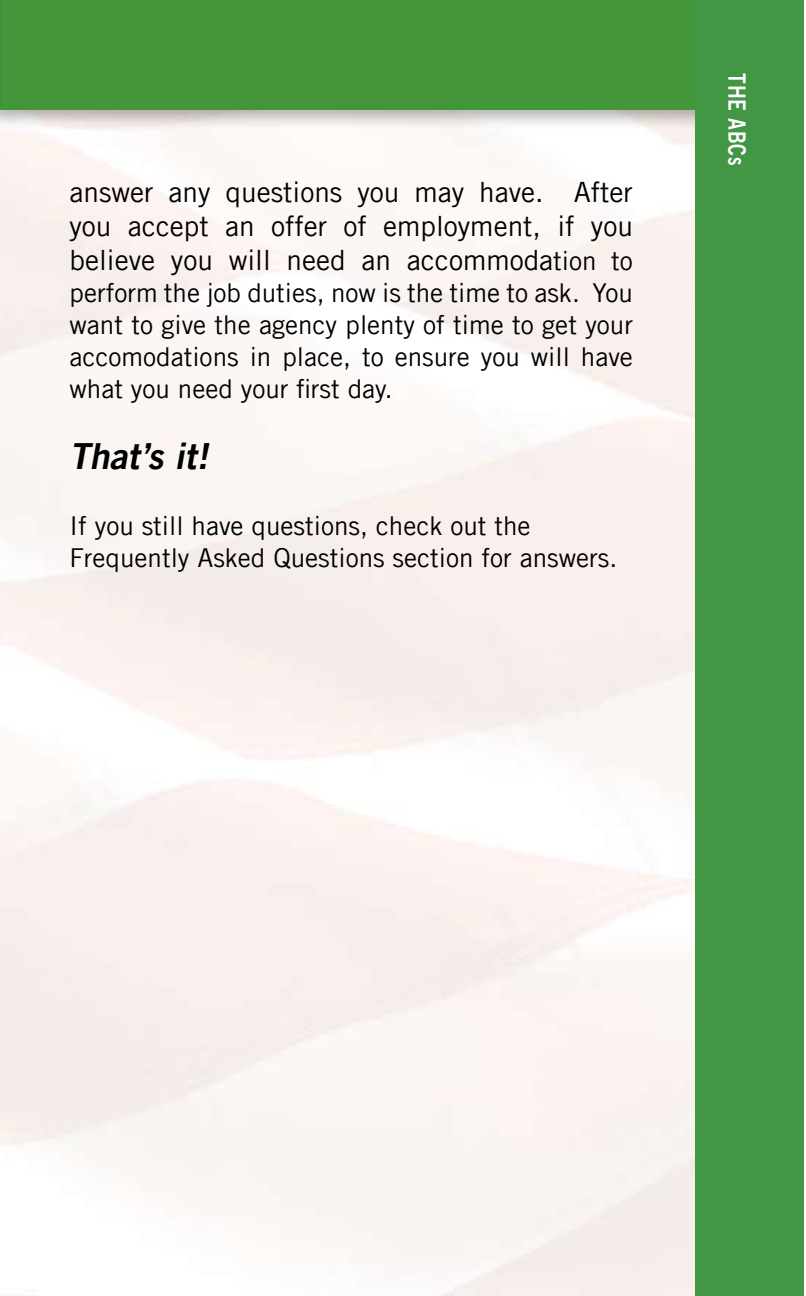
<style>
.page{position:relative;width:806px;height:1296px;background:#fff}
.page>*{position:absolute;margin:0;border:0;box-sizing:border-box;transform-origin:0 0}
.t1{font:italic 36px "Trade Gothic LT Bold Two";color:#000}
.t2{font:28px/34px "Trade Gothic LT";color:#000;text-align:justify}
.t3{font:26px/32px "Trade Gothic LT";color:#000;text-align:justify}
.t4{font:24px "Trade Gothic LT Bold Two";letter-spacing:.04em;color:#fff;scale:.8 1}
.s1{font-size:26px}
</style>
<div class="page">
<div style="left:0;top:0;width:803px;height:154px;background:#000;opacity:.3"></div>
<div style="left:1px;top:0;width:756px;height:110px;background:#439639"></div>
<div style="left:695px;top:0;width:108px;height:1296px;background:#429644"></div>
<p class="t2" style="left:69px;top:174px;width:564px">answer any questions you may have. After you accept an offer of employment, if you believe you will need an accommoda<span class="s1">tion to</span></p>
<p class="t3" style="left:69px;top:276px;width:564px">perform the job duties, now is the time to ask. You want to give the agency plenty of time to get your accomodations in place, to ensure you will have what you need your first day.</p>
<p class="t1" style="left:69px;top:434px;width:148px">That’s it!</p>
<p class="t3" style="left:69px;top:509px;width:549px">If you still have questions, check out the<br>Frequently Asked Questions section for answers.</p>
<p class="t4" style="left:751px;top:73px;width:117px;rotate:90deg">THE ABCs</p>
</div>
